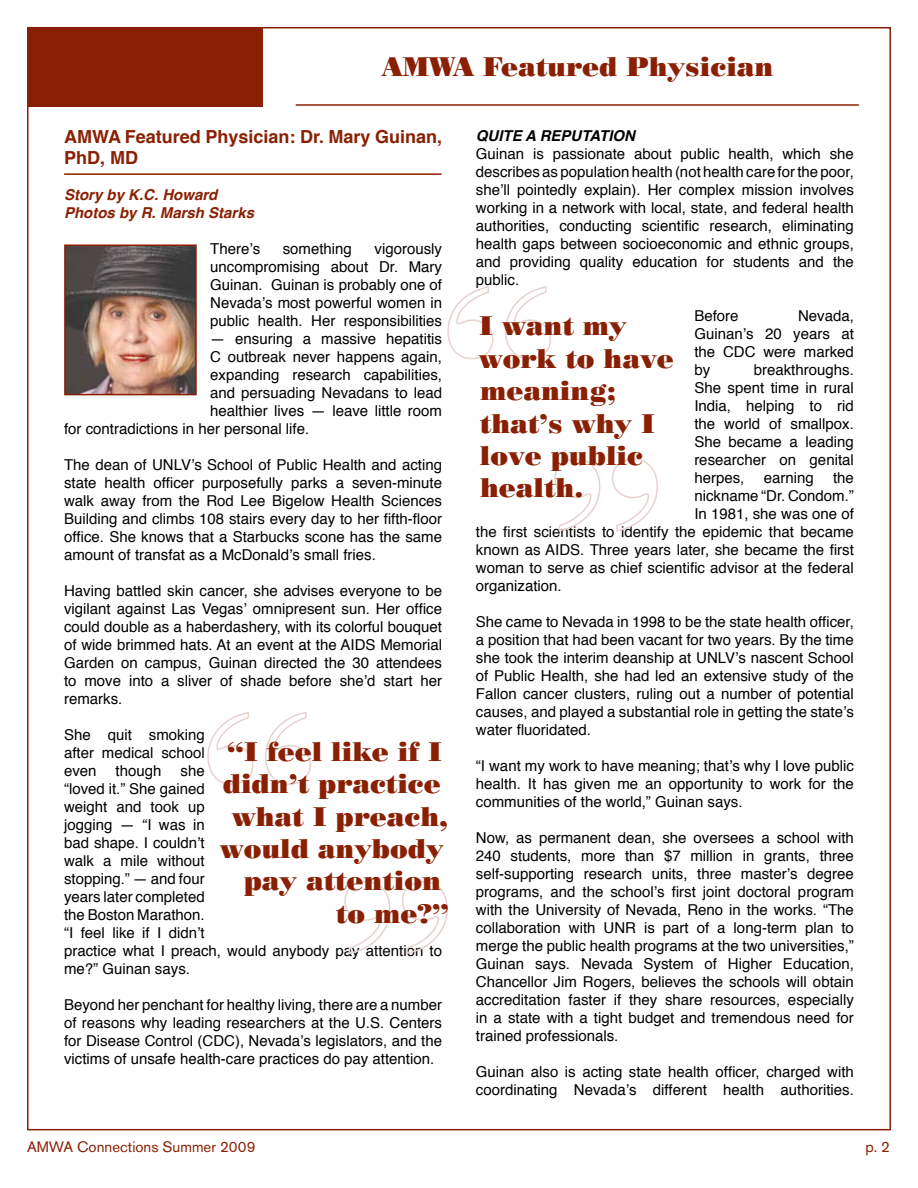
<style>
.page{position:relative;width:918px;height:1188px;background:#fff}
.page>*{position:absolute;margin:0;border:0;box-sizing:border-box;transform-origin:0 0}
.t1{font:27px/32.4px "Poster Bodoni BT";color:#8a2003}
.t2{font:700 18px/21.6px "Helvetica";color:#8a2003}
.t3{font:15px/18px "Helvetica";color:#000;text-align:justify}
.t4{font:italic 700 15px/18px "Helvetica";color:#8a2003}
.t5{font:15px "Akzidenz Grotesk BE";color:#8a2003}
.t6{font:italic 700 15px "Helvetica";color:#000}
</style>
<div class="page">
<div style="left:27px;top:27px;width:235px;height:80px;background:#8a2003"></div>
<hr style="left:296px;top:104px;width:563px;height:2px;background:#8a2003">
<svg style="left:447px;top:286px;width:104px;height:74px"></svg>
<svg style="left:554px;top:458px;width:104px;height:74px"></svg>
<svg style="left:207px;top:711px;width:104px;height:74px"></svg>
<svg style="left:344px;top:881px;width:104px;height:73px"></svg>
<hr style="left:64px;top:173px;width:378px;height:2px;background:#8a2003">
<img style="left:64px;top:244px;width:133px;height:152px">
<h1 class="t1" style="left:382px;top:50px;width:393px">AMWA Featured Physician</h1>
<p class="t2" style="left:64px;top:126px;width:380px">AMWA Featured Physician: Dr. Mary Guinan,<br>PhD, MD</p>
<p class="t4" style="left:64px;top:186px;width:192px">Story by K.C. Howard<br>Photos by R. Marsh Starks</p>
<p class="t3" style="left:210px;top:241px;width:52px">There’s</p>
<p class="t3" style="left:283px;top:241px;width:71px">something</p>
<p class="t3" style="left:210px;top:241px;width:233px;text-indent:164px">vigorously uncompromising about Dr. Mary Guinan. Guinan is probably one of Nevada’s most powerful women in public health. Her responsibilities</p>
<p class="t3" style="left:210px;top:331px;width:233px">— ensuring a massive hepatitis</p>
<p class="t3" style="left:210px;top:349px;width:233px">C outbreak never happens again,</p>
<p class="t3" style="left:210px;top:367px;width:233px">expanding research capabilities,</p>
<p class="t3" style="left:210px;top:385px;width:233px">and persuading Nevadans to lead</p>
<p class="t3" style="left:210px;top:403px;width:233px">healthier lives — leave little room</p>
<p class="t3" style="left:64px;top:421px;width:247px">for contradictions in her personal life.</p>
<p class="t3" style="left:64px;top:457px;width:380px">The dean of UNLV’s School of Public Health and acting state health officer purposefully parks a seven-minute walk away from the Rod Lee Bigelow Health Sciences Building and climbs 108 stairs every day to her fifth-floor office. She knows that a Starbucks scone has the same amount of transfat as a McDonald’s small fries.</p>
<p class="t3" style="left:64px;top:583px;width:379px">Having battled skin cancer, she advises everyone to be vigilant against Las Vegas’ omnipresent sun. Her office could double as a haberdashery, with its colorful bouquet of wide brimmed hats. At an event at the AIDS Memorial Garden on campus, Guinan directed the 30 attendees to move into a sliver of shade before she’d start her remarks.</p>
<p class="t3" style="left:64px;top:727px;width:142px">She quit smoking after medical school even</p>
<h1 class="t1" style="left:227px;top:735px;width:217px">“I feel like if I</h1>
<h1 class="t1" style="left:223px;top:767px;width:220px">didn’t practice</h1>
<h1 class="t1" style="left:232px;top:800px;width:218px">what I preach,</h1>
<h1 class="t1" style="left:220px;top:832px;width:225px">would anybody</h1>
<h1 class="t1" style="left:244px;top:864px;width:199px">pay attention</h1>
<h1 class="t1" style="left:336px;top:897px;width:115px">to me?”</h1>
<p class="t3" style="left:64px;top:763px;width:379px;text-align:left;text-indent:116px">she<br>“loved it.” She gained<br>weight and took up<br>jogging — “I was in<br>bad shape. I couldn’t<br>walk a mile without<br>stopping.” — and four<br>years later completed<br>the Boston Marathon.<br>“I feel like if I didn’t<br>practice what I preach, would anybody pay attention to me?” Guinan says.</p>
<p class="t3" style="left:64px;top:997px;width:379px">Beyond her penchant for healthy living, there are a number of reasons why leading researchers at the U.S. Centers for Disease Control (CDC), Nevada’s legislators, and the victims of unsafe health-care practices do pay attention.</p>
<p class="t3" style="left:116px;top:763px;width:47px">though</p>
<p class="t5" style="left:27px;top:1138px;width:230px">AMWA Connections Summer 2009</p>
<p class="t6" style="left:476px;top:123px;width:161px">QUITE A REPUTATION</p>
<p class="t3" style="left:476px;top:145px;width:379px">Guinan is passionate about public health, which she describes as population health (not health care for the poor, she’ll pointedly explain). Her complex mission involves working in a network with local, state, and federal health authorities, conducting scientific research, eliminating health gaps between socioeconomic and ethnic groups, and providing quality education for students and the public.</p>
<p class="t3" style="left:694px;top:307px;width:46px">Before</p>
<p class="t3" style="left:694px;top:307px;width:161px;text-indent:104px">Nevada, Guinan’s 20 years at the CDC were marked by</p>
<h1 class="t1" style="left:479px;top:309px;width:196px">I want my work to have meaning; that’s why I love public health.</h1>
<p class="t3" style="left:694px;top:361px;width:161px;text-indent:59px">breakthroughs.<br>She spent time in rural India, helping to rid the world of smallpox.<br>She became a leading researcher on genital herpes,</p>
<p class="t3" style="left:764px;top:469px;width:52px">earning</p>
<p class="t3" style="left:833px;top:469px;width:22px">the</p>
<p class="t3" style="left:694px;top:487px;width:161px">nickname “Dr. Condom.”</p>
<p class="t3" style="left:694px;top:505px;width:161px">In 1981, she was one of</p>
<p class="t3" style="left:476px;top:523px;width:379px">the first scientists to identify the epidemic that became</p>
<p class="t3" style="left:476px;top:541px;width:380px">known as AIDS. Three years later, she became the first</p>
<p class="t3" style="left:476px;top:559px;width:379px">woman to serve as chief scientific advisor at the federal</p>
<p class="t3" style="left:476px;top:577px;width:87px">organization.</p>
<p class="t3" style="left:476px;top:613px;width:379px">She came to Nevada in 1998 to be the state health officer, a position that had been vacant for two years. By the time she took the interim deanship at UNLV’s nascent School of Public Health, she had led an extensive study of the Fallon cancer clusters, ruling out a number of potential causes, and played a substantial role in getting the state’s water fluoridated.</p>
<p class="t3" style="left:476px;top:757px;width:379px">“I want my work to have meaning; that’s why I love public health. It has given me an opportunity to work for the communities of the world,” Guinan says.</p>
<p class="t3" style="left:476px;top:829px;width:380px">Now, as permanent dean, she oversees a school with 240 students, more than $7 million in grants, three self-supporting research units, three master’s degree programs, and the school’s first joint doctoral program with the University of Nevada, Reno in the works. “The collaboration with UNR is part of a long-term plan to merge the public health programs at the two universities,” Guinan says. Nevada System of Higher Education, Chancellor Jim Rogers, believes the schools will obtain accreditation faster if they share resources, especially in a state with a tight budget and tremendous need for trained professionals.</p>
<p class="t3" style="left:476px;top:1063px;width:379px">Guinan also is acting state health officer, charged with coordinating Nevada’s different health authorities.</p>
<p class="t5" style="left:865px;top:1138px;width:26px">p. 2</p>
</div>
